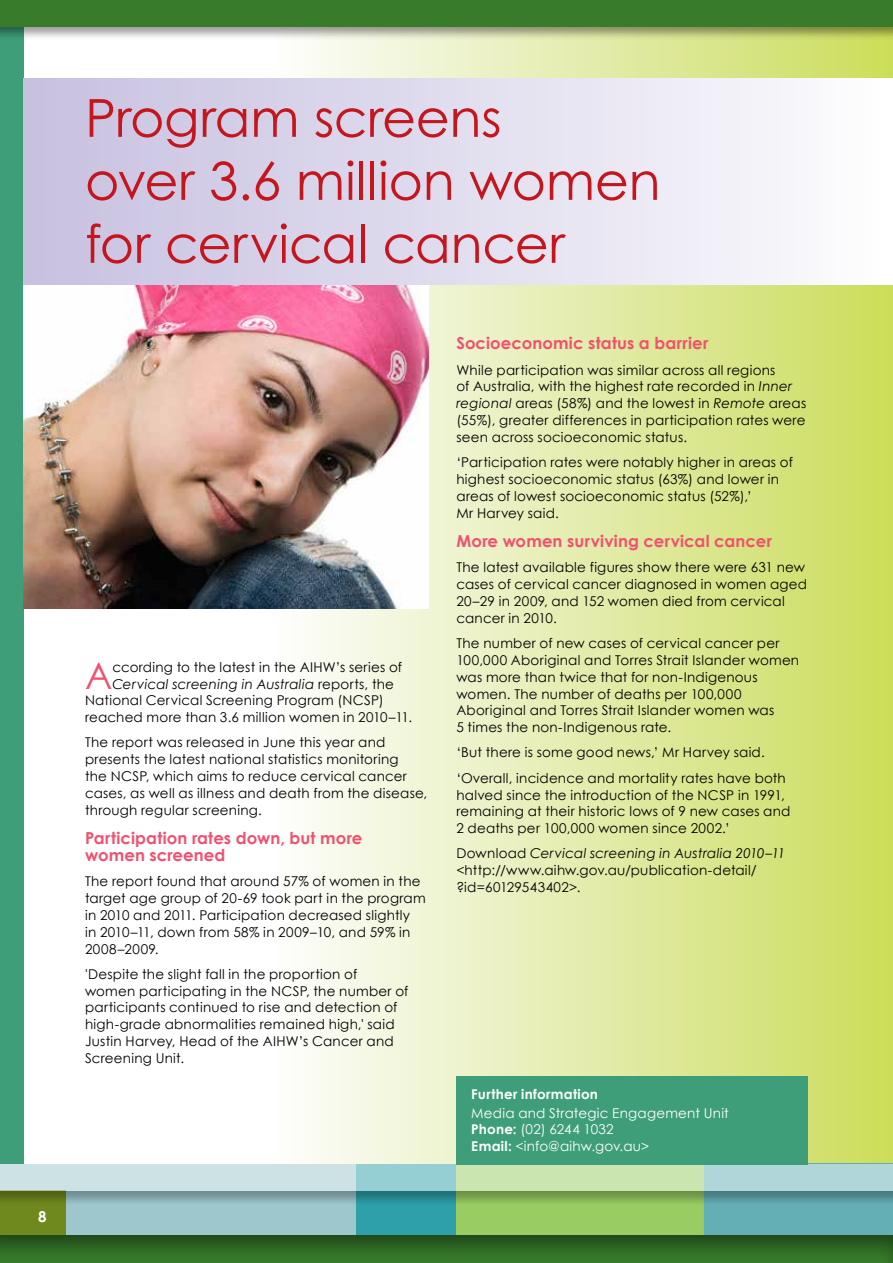
<style>
.page{position:relative;width:893px;height:1263px;background:#fff}
.page>*{position:absolute;margin:0;border:0;box-sizing:border-box;transform-origin:0 0}
.t1{font:52.5px/63px "Century Gothic";letter-spacing:-.005em;color:#c4161c}
.t2{font:36.9px "Century Gothic";color:#f0516f}
.t3{font:700 16.5px/16.8px "Century Gothic";letter-spacing:.01em;color:#f0516f}
.t4{font:700 15px "Century Gothic";color:#fff}
.t5{font:13.5px/16.8px "Century Gothic";letter-spacing:.015em;color:#000}
.t6{font:13.5px/16.5px "Century Gothic";letter-spacing:.015em;color:#fff}
.t7{font:italic 13.5px "Century Gothic";letter-spacing:.02em;color:#000}
.t8{font:700 13.5px "Century Gothic";letter-spacing:.025em;color:#fff}
.s1{font-style:normal}
.s2{font-style:italic}
.s3{font-weight:700}
</style>
<div class="page">
<div style="left:264px;top:0;width:629px;height:1263px;background:linear-gradient(to right,#fdfdff,#ccdc5c)"></div>
<div style="left:0;top:0;width:24px;height:1263px;background:#3f9e7a"></div>
<div style="left:0;top:1164px;width:392px;height:99px;background:#9dc7cd"></div>
<div style="left:356px;top:1164px;width:112px;height:99px;background:#2ea0a9"></div>
<div style="left:456px;top:1164px;width:437px;height:75px;background:#99cc63"></div>
<div style="left:0;top:1191px;width:65px;height:49px;background:#70891e"></div>
<div style="left:24px;top:79px;width:869px;height:206px;background:linear-gradient(to right,#c6c0e0,#fdfdfe)"></div>
<div style="left:704px;top:1164px;width:189px;height:99px;background:#64aeb6"></div>
<div style="left:0;top:1233px;width:893px;height:30px;background:#000;opacity:.49"></div>
<div style="left:0;top:1163px;width:893px;height:43px;background:#000;opacity:.6"></div>
<svg style="left:0;top:1164px;width:893px;height:27px;background:#beddd0"></svg>
<div style="left:0;top:0;width:893px;height:40px;background:#000;opacity:.4"></div>
<div style="left:0;top:0;width:893px;height:26px;background:#387c2b"></div>
<div style="left:456px;top:1076px;width:352px;height:88px;background:#3f9e7a"></div>
<img style="left:23px;top:286px;width:405px;height:322px">
<hr style="left:891px;top:0;width:2px;height:40px;background:#000;opacity:.4">
<svg style="left:892px;top:0;width:1px;height:26px"></svg>
<p class="t4" style="left:38px;top:1205px;width:10px">8</p>
<h1 class="t1" style="left:85px;top:86px;width:577px">Program screens<br>over 3.6 million women for cervical cancer</h1>
<h2 class="t2" style="left:85px;top:649px;width:29px">A</h2>
<p class="t5" style="left:112px;top:658px;width:291px">ccording to the latest in the AIHW’s series of</p>
<p class="t7" style="left:112px;top:674px;width:283px">Cervical screening in Australia <span class="s1">reports, the</span></p>
<p class="t5" style="left:85px;top:692px;width:300px">National Cervical Screening Program (NCSP)</p>
<p class="t5" style="left:85px;top:709px;width:328px">reached more than 3.6 million women in 2010–11.</p>
<p class="t5" style="left:85px;top:734px;width:344px">The report was released in June this year and presents the latest national statistics monitoring<br>the NCSP, which aims to reduce cervical cancer cases, as well as illness and death from the disease, through regular screening.</p>
<p class="t3" style="left:85px;top:829px;width:279px">Participation rates down, but more women screened</p>
<p class="t5" style="left:85px;top:873px;width:342px">The report found that around 57% of women in the target age group of 20-69 took part in the program in 2010 and 2011. Participation decreased slightly<br>in 2010–11, down from 58% in 2009–10, and 59% in 2008–2009.</p>
<p class="t5" style="left:85px;top:965px;width:325px">'Despite the slight fall in the proportion of women participating in the NCSP, the number of participants continued to rise and detection of high-grade abnormalities remained high,' said Justin Harvey, Head of the AIHW’s Cancer and Screening Unit.</p>
<p class="t3" style="left:456px;top:334px;width:254px">Socioeconomic status a barrier</p>
<p class="t5" style="left:456px;top:361px;width:351px">While participation was similar across all regions<br>of Australia, with the highest rate recorded in <span class="s2">Inner regional</span> areas (58%) and the lowest in <span class="s2">Remote</span> areas (55%), greater differences in participation rates were seen across socioeconomic status.</p>
<p class="t5" style="left:456px;top:454px;width:338px">‘Participation rates were notably higher in areas of highest socioeconomic status (63%) and lower in areas of lowest socioeconomic status (52%),’<br>Mr Harvey said.</p>
<p class="t3" style="left:456px;top:532px;width:317px">More women surviving cervical cancer</p>
<p class="t5" style="left:456px;top:559px;width:352px">The latest available figures show there were 631 new cases of cervical cancer diagnosed in women aged 20–29 in 2009, and 152 women died from cervical cancer in 2010.</p>
<p class="t5" style="left:456px;top:635px;width:344px">The number of new cases of cervical cancer per 100,000 Aboriginal and Torres Strait Islander women was more than twice that for non-Indigenous women. The number of deaths per 100,000<br>Aboriginal and Torres Strait Islander women was<br>5 times the non-Indigenous rate.</p>
<p class="t5" style="left:456px;top:740px;width:331px;line-height:25.3px">‘But there is some good news,’ Mr Harvey said. ‘Overall, incidence and mortality rates have both</p>
<p class="t5" style="left:456px;top:786px;width:336px">halved since the introduction of the NCSP in 1991, remaining at their historic lows of 9 new cases and<br>2 deaths per 100,000 women since 2002.’</p>
<p class="t5" style="left:456px;top:845px;width:330px">Download <span class="s2">Cervical screening in Australia 2010–11 </span>&lt;http://www.aihw.gov.au/publication-detail/ ?id=60129543402&gt;.</p>
<p class="t8" style="left:471px;top:1084px;width:128px">Further information</p>
<p class="t6" style="left:471px;top:1104px;width:259px">Media and Strategic Engagement Unit<br><span class="s3">Phone:</span> (02) 6244 1032<br><span class="s3">Email:</span> &lt;info@aihw.gov.au&gt;</p>
</div>
